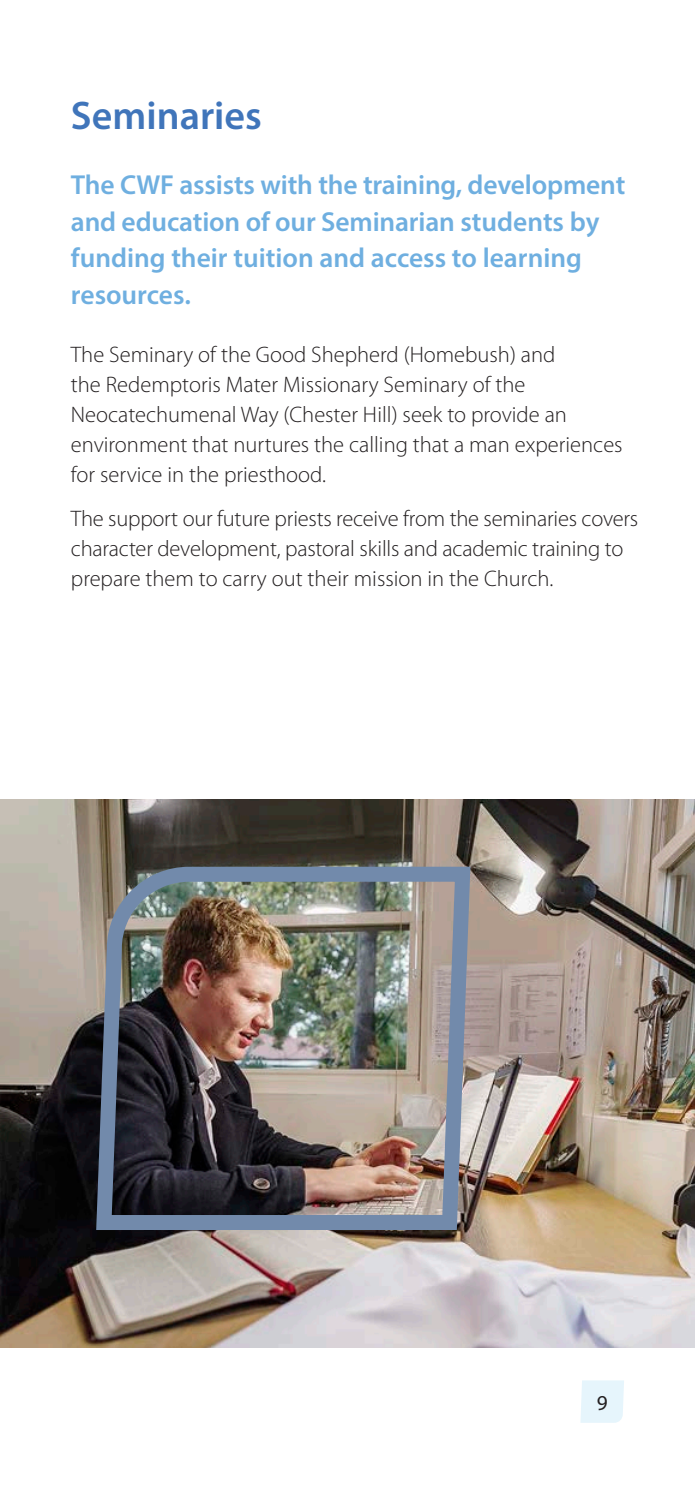
<style>
.page{position:relative;width:695px;height:1489px;background:#fff}
.page>*{position:absolute;margin:0;border:0;box-sizing:border-box;transform-origin:0 0}
.t1{font:600 40px "Myriad Pro";color:#4075ba}
.t2{font:600 27.5px/36.5px "Myriad Pro";letter-spacing:-.005em;color:#6fafe0}
.t3{font:300 22.5px/30px "Myriad Pro";color:#231f20}
.t4{font:21.25px "Myriad Pro";color:#231f20}
</style>
<div class="page">
<svg style="left:580px;top:1380px;width:44px;height:42px;background:#e7f5fc"></svg>
<img style="left:1px;top:799px;width:693px;height:547px">
<img style="left:0;top:799px;width:1px;height:547px">
<img style="left:88px;top:859px;width:390px;height:378px">
<h1 class="t1" style="left:71px;top:90px;width:192px">Seminaries</h1>
<p class="t2" style="left:71px;top:166px;width:556px">The CWF assists with the training, development and education of our Seminarian students by funding their tuition and access to learning resources.</p>
<p class="t3" style="left:71px;top:339px;width:553px">The Seminary of the Good Shepherd (Homebush) and<br>the Redemptoris Mater Missionary Seminary of the Neocatechumenal Way (Chester Hill) seek to provide an environment that nurtures the calling that a man experiences for service in the priesthood.</p>
<p class="t3" style="left:71px;top:503px;width:569px">The support our future priests receive from the seminaries covers character development, pastoral skills and academic training to prepare them to carry out their mission in the Church.</p>
<p class="t4" style="left:596px;top:1389px;width:12px">9</p>
</div>
